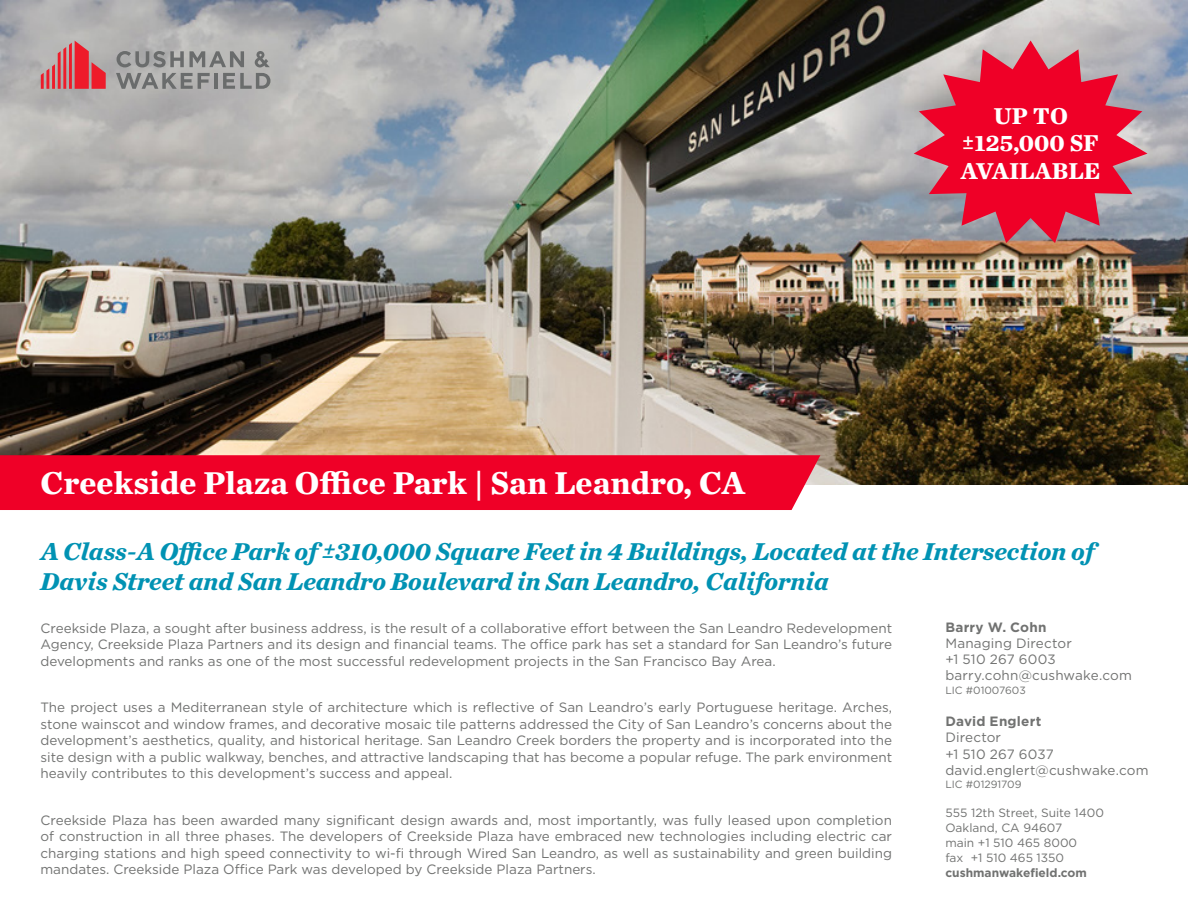
<style>
.page{position:relative;width:1188px;height:918px;background:#fff}
.page>*{position:absolute;margin:0;border:0;box-sizing:border-box;transform-origin:0 0}
.Body_Text{font:700 33px "Chronicle Text G2";color:#fff}
.Body_Text-2{font:italic 700 25.5px/30px "Chronicle Text G2";color:#0092b3}
.Body_Text-3{font:700 24px "Chronicle Text G2";color:#fff}
.Body_Text-4{font:13.5px/16.5px "Gotham";color:#717271;text-align:justify}
.Broker_Contact{font:13.5px/16.2px "Gotham";letter-spacing:.01em;color:#717271}
.Broker_Name{font:700 13.5px "Gotham";letter-spacing:.015em;color:#717271}
.Company_Address_Text{font:12px/15px "Gotham";color:#717271}
.URL{font:700 12px "Gotham";color:#717271}
.Broker_Name-2{font:10.5px "Gotham";color:#717271}
.Company_Address_Text-2{font:10.5px "Gotham";color:#717271}
</style>
<div class="page">
<img style="left:0;top:0;width:1188px;height:484px">
<div style="left:0;top:455px;width:820px;height:55px;background:#ef0027"></div>
<svg style="left:41px;top:41px;width:65px;height:48px;background:#cd6d73"></svg>
<svg style="left:116px;top:51px;width:154px;height:38px;background:#999998"></svg>
<svg style="left:914px;top:40px;width:234px;height:203px;background:#d0465e"></svg>
<p class="Body_Text" style="left:40px;top:456px;width:706px">Creekside Plaza Office Park | San Leandro, CA</p>
<p class="Body_Text-3" style="left:993px;top:96px;width:76px">UP TO</p>
<p class="Body_Text-3" style="left:962px;top:124px;width:138px">±125,000 SF</p>
<p class="Body_Text-3" style="left:961px;top:152px;width:141px">AVAILABLE</p>
<p class="Body_Text-2" style="left:40px;top:535px;width:1055px">A Class-A Office Park of ±310,000 Square Feet in 4 Buildings, Located at the Intersection of<br>Davis Street and San Leandro Boulevard in San Leandro, California</p>
<p class="Body_Text-4" style="left:40px;top:620px;width:853px">Creekside Plaza, a sought after business address, is the result of a collaborative effort between the San Leandro Redevelopment Agency, Creekside Plaza Partners and its design and financial teams. The office park has set a standard for San Leandro’s future developments and ranks as one of the most successful redevelopment projects in the San Francisco Bay Area.</p>
<p class="Body_Text-4" style="left:40px;top:699px;width:853px">The project uses a Mediterranean style of architecture which is reflective of San Leandro’s early Portuguese heritage. Arches, stone wainscot and window frames, and decorative mosaic tile patterns addressed the City of San Leandro’s concerns about the development’s aesthetics, quality, and historical heritage. San Leandro Creek borders the property and is incorporated into the site design with a public walkway, benches, and attractive landscaping that has become a popular refuge. The park environment heavily contributes to this development’s success and appeal.</p>
<p class="Body_Text-4" style="left:40px;top:812px;width:853px">Creekside Plaza has been awarded many significant design awards and, most importantly, was fully leased upon completion of construction in all three phases. The developers of Creekside Plaza have embraced new technologies including electric car charging stations and high speed connectivity to wi-fi through Wired San Leandro, as well as sustainability and green building mandates. Creekside Plaza Office Park was developed by Creekside Plaza Partners.</p>
<p class="Broker_Name" style="left:945px;top:618px;width:103px">Barry W. Cohn</p>
<p class="Broker_Contact" style="left:945px;top:635px;width:188px">Managing Director<br>+1 510 267 6003 barry.cohn@cushwake.com</p>
<p class="Broker_Name-2" style="left:945px;top:683px;width:82px">LIC #01007603</p>
<p class="Broker_Name" style="left:945px;top:712px;width:97px">David Englert</p>
<p class="Broker_Contact" style="left:945px;top:729px;width:205px">Director<br>+1 510 267 6037 david.englert@cushwake.com</p>
<p class="Company_Address_Text-2" style="left:945px;top:778px;width:78px">LIC #01291709</p>
<p class="Company_Address_Text" style="left:945px;top:805px;width:160px">555 12th Street, Suite 1400</p>
<p class="Company_Address_Text" style="left:945px;top:820px;width:133px">Oakland, CA 94607 main +1 510 465 8000 fax +1 510 465 1350</p>
<p class="URL" style="left:945px;top:865px;width:143px">cushmanwakefield.com</p>
</div>
